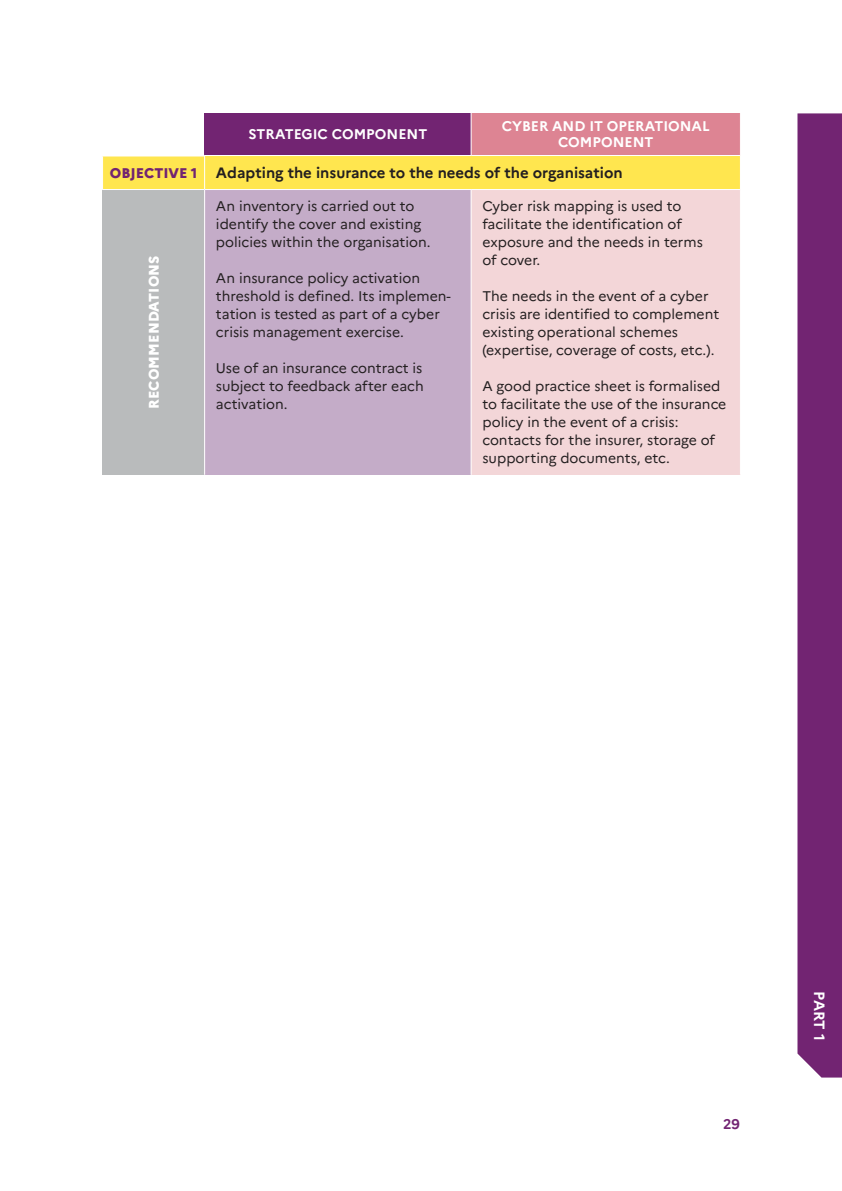
<style>
.page{position:relative;width:842px;height:1191px;background:#fff}
.page>*{position:absolute;margin:0;border:0;box-sizing:border-box;transform-origin:0 0}
.t1{font:700 15px "Marianne";color:#231f20}
.t2{font:700 15px "Marianne";color:#fff}
.t3{font:14px/18px "Marianne";color:#231f20}
.t4{font:700 14px/16px "Marianne";color:#fff;text-align:center}
.texte_intitulé_table{font:800 14px "Marianne";letter-spacing:.005em;color:#fff}
.texte_intitulé_table-2{font:800 14px "Marianne";letter-spacing:-.005em;color:#722472}
.t5{font:700 14px "Marianne";color:#722472}
</style>
<div class="page">
<div style="left:205px;top:113px;width:266px;height:42px;background:#722472"></div>
<div style="left:471px;top:113px;width:269px;height:42px;background:#dd8493"></div>
<div style="left:103px;top:156px;width:637px;height:33px;background:#ffe64f"></div>
<div style="left:103px;top:189px;width:102px;height:286px;background:#b9bbbc"></div>
<div style="left:205px;top:189px;width:266px;height:286px;background:#c4acc8"></div>
<div style="left:471px;top:189px;width:269px;height:286px;background:#f3d6d8"></div>
<hr style="left:471px;top:113px;width:1px;height:42px;background:#fff">
<hr style="left:471px;top:190px;width:1px;height:285px;background:#fff">
<hr style="left:204px;top:156px;width:1px;height:33px;background:#fff">
<hr style="left:471px;top:189px;width:270px;height:1px;background:#fff">
<hr style="left:102px;top:189px;width:103px;height:1px;background:#fff">
<hr style="left:205px;top:189px;width:266px;height:1px;background:#fff">
<hr style="left:204px;top:190px;width:1px;height:285px;background:#fff">
<svg style="left:797px;top:113px;width:45px;height:964px;background:#7a317a"></svg>
<p class="t4" style="left:248px;top:126px;width:180px">STRATEGIC COMPONENT</p>
<p class="t4" style="left:502px;top:118px;width:209px">CYBER AND IT OPERATIONAL<br>COMPONENT</p>
<p class="texte_intitulé_table-2" style="left:110px;top:164px;width:89px">OBJECTIVE 1</p>
<p class="t1" style="left:216px;top:164px;width:408px">Adapting the insurance to the needs of the organisation</p>
<p class="texte_intitulé_table" style="left:145px;top:409px;width:155px;rotate:-90deg">RECOMMENDATIONS</p>
<p class="t3" style="left:216px;top:197px;width:216px">An inventory is carried out to identify the cover and existing policies within the organisation.</p>
<p class="t3" style="left:216px;top:269px;width:236px">An insurance policy activation threshold is defined. Its implemen&shy;tation is tested as part of a cyber crisis management exercise.</p>
<p class="t3" style="left:216px;top:359px;width:209px;text-align:justify">Use of an insurance contract is subject to feedback after each activation.</p>
<p class="t3" style="left:482px;top:197px;width:222px">Cyber risk mapping is used to facilitate the identification of exposure and the needs in terms of cover.</p>
<p class="t3" style="left:482px;top:287px;width:238px">The needs in the event of a cyber crisis are identified to complement existing operational schemes (expertise, coverage of costs, etc.).</p>
<p class="t3" style="left:482px;top:377px;width:245px">A good practice sheet is formalised to facilitate the use of the insurance policy in the event of a crisis: contacts for the insurer, storage of supporting documents, etc.</p>
<p class="t5" style="left:723px;top:1115px;width:18px">29</p>
<p class="t2" style="left:829px;top:991px;width:51px;rotate:90deg">PART 1</p>
</div>
